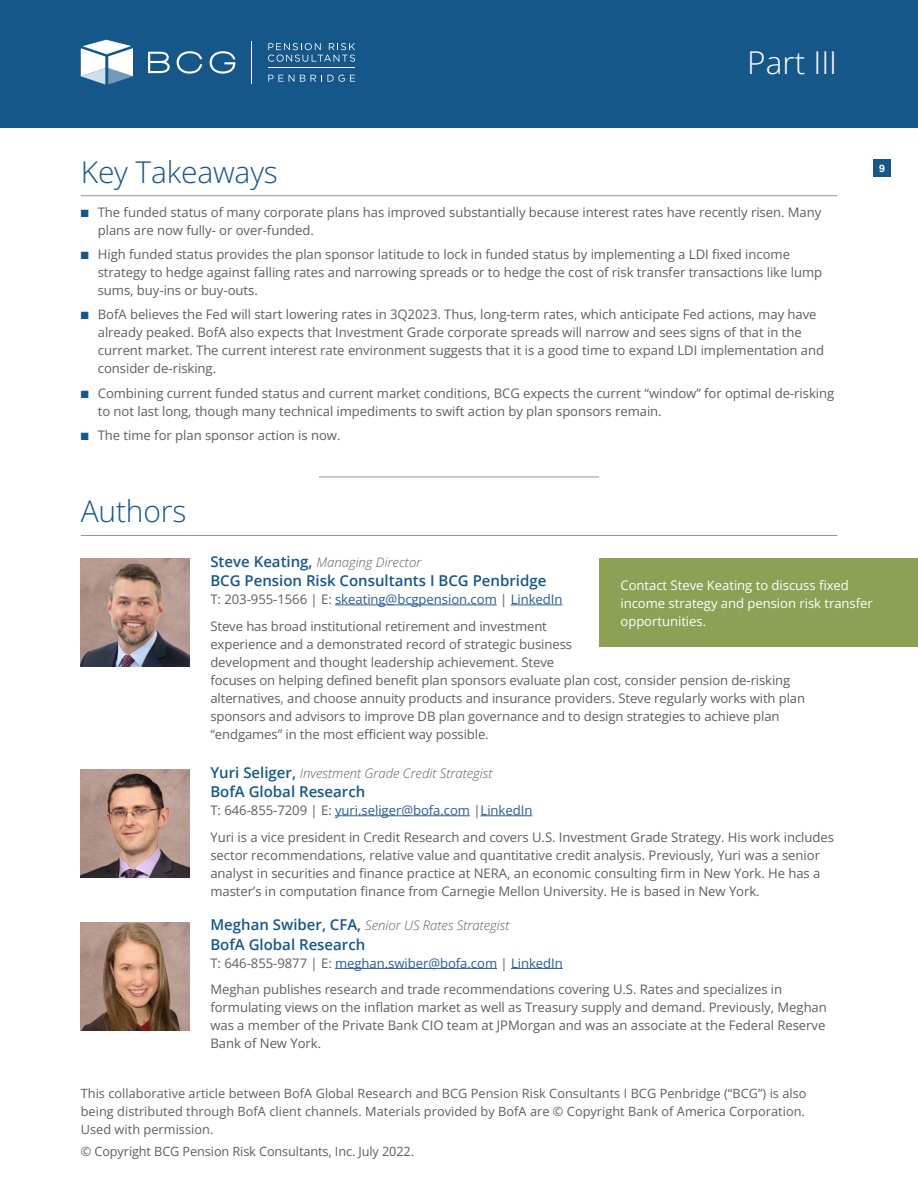
<style>
.page{position:relative;width:918px;height:1188px;background:#fff}
.page>*{position:absolute;margin:0;border:0;box-sizing:border-box;transform-origin:0 0}
.t1{font:300 31.5px "Open Sans";color:#fff}
.t2{font:300 30px "Open Sans";letter-spacing:-.005em;color:#16578a}
.t3{font:600 15px "Open Sans";color:#16578a}
.t4{font:13.2px/18px "Open Sans";letter-spacing:-.005em;color:#5e5e5e}
.t5{font:italic 300 13.2px "Open Sans";letter-spacing:-.005em;color:#5e5e5e}
.t6{font:13.2px/18px "Open Sans";letter-spacing:-.005em;color:#fff}
.t7{font:12.75px/18px "Open Sans";letter-spacing:.005em;color:#5e5e5e}
.t8{font:700 10.5px "Helvetica";color:#fff}
.s1{color:#16578a}
.s2{font-weight:600;font-style:normal;font-size:15px;color:#16578a}
.s3{color:#275b9b}
</style>
<div class="page">
<div style="left:0;top:0;width:918px;height:128px;background:#16578a"></div>
<svg style="left:177px;top:51px;width:25px;height:23px"></svg>
<svg style="left:148px;top:52px;width:22px;height:21px"></svg>
<svg style="left:210px;top:51px;width:25px;height:23px"></svg>
<hr style="left:251px;top:41px;width:1px;height:43px;background:#fff">
<svg style="left:268px;top:43px;width:87px;height:19px"></svg>
<svg style="left:268px;top:75px;width:26px;height:7px"></svg>
<svg style="left:300px;top:75px;width:55px;height:7px"></svg>
<hr style="left:268px;top:67px;width:87px;height:1px;background:#fff">
<svg style="left:81px;top:40px;width:52px;height:45px"></svg>
<div style="left:874px;top:159px;width:17px;height:17px;background:#16578a"></div>
<hr style="left:81px;top:195px;width:756px;height:1px;background:#929496">
<hr style="left:319px;top:477px;width:280px;height:1px;background:#929496">
<hr style="left:81px;top:535px;width:756px;height:1px;background:#929496">
<hr style="left:335px;top:605px;width:162px;height:1px;background:#275b9b">
<hr style="left:511px;top:605px;width:52px;height:1px;background:#275b9b">
<hr style="left:335px;top:816px;width:135px;height:1px;background:#275b9b">
<hr style="left:481px;top:816px;width:51px;height:1px;background:#275b9b">
<hr style="left:335px;top:968px;width:162px;height:1px;background:#275b9b">
<hr style="left:511px;top:968px;width:52px;height:1px;background:#275b9b">
<img style="left:81px;top:559px;width:108px;height:108px">
<img style="left:81px;top:769px;width:108px;height:109px">
<img style="left:81px;top:922px;width:108px;height:108px">
<div style="left:599px;top:559px;width:319px;height:88px;background:#8ca155"></div>
<h1 class="t1" style="left:747px;top:41px;width:91px">Part III</h1>
<h2 class="t2" style="left:81px;top:151px;width:199px">Key Takeaways</h2>
<p class="t4" style="left:98px;top:203px;width:725px;text-indent:-17px"><span class="s1">■</span> The funded status of many corporate plans has improved substantially because interest rates have recently risen. Many plans are now fully- or over-funded.</p>
<p class="t4" style="left:98px;top:245px;width:726px;text-indent:-17px"><span class="s1">■</span> High funded status provides the plan sponsor latitude to lock in funded status by implementing a LDI fixed income strategy to hedge against falling rates and narrowing spreads or to hedge the cost of risk transfer transactions like lump sums, buy-ins or buy-outs.</p>
<p class="t4" style="left:98px;top:305px;width:728px;text-indent:-17px"><span class="s1">■</span> BofA believes the Fed will start lowering rates in 3Q2023. Thus, long-term rates, which anticipate Fed actions, may have already peaked. BofA also expects that Investment Grade corporate spreads will narrow and sees signs of that in the current market. The current interest rate environment suggests that it is a good time to expand LDI implementation and consider de-risking.</p>
<p class="t4" style="left:98px;top:384px;width:738px;text-indent:-17px"><span class="s1">■</span> Combining current funded status and current market conditions, BCG expects the current “window” for optimal de-risking to not last long, though many technical impediments to swift action by plan sponsors remain.</p>
<p class="t4" style="left:81px;top:426px;width:261px"><span class="s1">■</span> The time for plan sponsor action is now.</p>
<h2 class="t2" style="left:81px;top:491px;width:107px">Authors</h2>
<p class="t8" style="left:879px;top:161px;width:7px">9</p>
<p class="t5" style="left:210px;top:553px;width:213px"><span class="s2">Steve Keating,</span> Managing Director</p>
<p class="t3" style="left:210px;top:571px;width:338px">BCG Pension Risk Consultants I BCG Penbridge</p>
<p class="t4" style="left:210px;top:586px;width:354px;line-height:26.5px">T: 203-955-1566 | E: <span class="s3">skeating@bcgpension.com</span> | <span class="s3">LinkedIn<br></span>Steve has broad institutional retirement and investment</p>
<p class="t4" style="left:210px;top:635px;width:596px">experience and a demonstrated record of strategic business<br>development and thought leadership achievement. Steve<br>focuses on helping defined benefit plan sponsors evaluate plan cost, consider pension de-risking alternatives, and choose annuity products and insurance providers. Steve regularly works with plan sponsors and advisors to improve DB plan governance and to design strategies to achieve plan “endgames” in the most efficient way possible.</p>
<p class="t5" style="left:210px;top:764px;width:284px"><span class="s2">Yuri Seliger,</span> Investment Grade Credit Strategist</p>
<p class="t3" style="left:210px;top:781px;width:156px">BofA Global Research</p>
<p class="t4" style="left:210px;top:797px;width:625px;line-height:26.5px">T: 646-855-7209 | E: <span class="s3">yuri.seliger@bofa.com</span> |<span class="s3">LinkedIn<br></span>Yuri is a vice president in Credit Research and covers U.S. Investment Grade Strategy. His work includes</p>
<p class="t4" style="left:210px;top:846px;width:612px;text-align:justify">sector recommendations, relative value and quantitative credit analysis. Previously, Yuri was a senior analyst in securities and finance practice at NERA, an economic consulting firm in New York. He has a master’s in computation finance from Carnegie Mellon University. He is based in New York.</p>
<p class="t5" style="left:210px;top:916px;width:301px"><span class="s2">Meghan Swiber, CFA,</span> Senior US Rates Strategist</p>
<p class="t3" style="left:210px;top:934px;width:156px">BofA Global Research</p>
<p class="t4" style="left:210px;top:949px;width:573px;line-height:26.5px">T: 646-855-9877 | E: <span class="s3">meghan.swiber@bofa.com</span> | <span class="s3">LinkedIn<br></span>Meghan publishes research and trade recommendations covering U.S. Rates and specializes in</p>
<p class="t4" style="left:210px;top:998px;width:618px;text-align:justify">formulating views on the inflation market as well as Treasury supply and demand. Previously, Meghan was a member of the Private Bank CIO team at JPMorgan and was an associate at the Federal Reserve Bank of New York.</p>
<p class="t7" style="left:81px;top:1084px;width:727px">This collaborative article between BofA Global Research and BCG Pension Risk Consultants I BCG Penbridge (“BCG”) is also being distributed through BofA client channels. Materials provided by BofA are © Copyright Bank of America Corporation.<br>Used with permission.</p>
<p class="t7" style="left:81px;top:1142px;width:335px">© Copyright BCG Pension Risk Consultants, Inc. July 2022.</p>
<p class="t6" style="left:621px;top:576px;width:254px">Contact Steve Keating to discuss fixed income strategy and pension risk transfer opportunities.</p>
</div>
